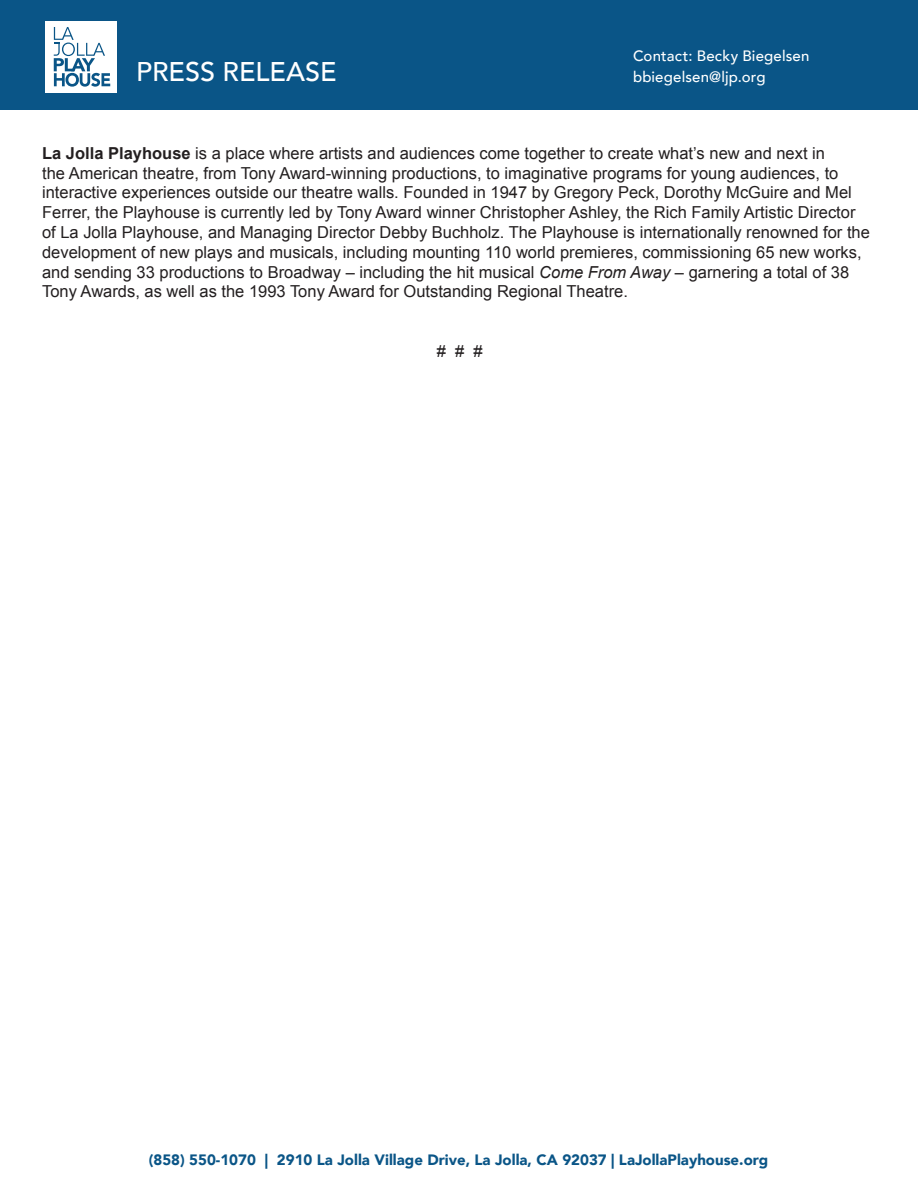
<style>
.page{position:relative;width:918px;height:1188px;background:#fff}
.page>*{position:absolute;margin:0;border:0;box-sizing:border-box;transform-origin:0 0}
.t1{font:500 27px "Avenir";color:#fff}
.t2{font:16.5px/19.8px "Arial";color:#231f20}
.t3{font:900 15px "Avenir";color:#0a5587}
.t4{font:500 15px "Avenir";letter-spacing:.01em;color:#fff}
.s1{font-weight:700}
.s2{font-style:italic}
</style>
<div class="page">
<div style="left:0;top:0;width:918px;height:109px;background:#0a5587"></div>
<div style="left:45px;top:21px;width:72px;height:72px;background:#fff"></div>
<svg style="left:54px;top:27px;width:56px;height:60px"></svg>
<h1 class="t1" style="left:136px;top:48px;width:202px">PRESS RELEASE</h1>
<p class="t4" style="left:633px;top:42px;width:178px">Contact: Becky Biegelsen</p>
<p class="t4" style="left:633px;top:63px;width:134px">bbiegelsen@ljp.org</p>
<p class="t2" style="left:42px;top:143px;width:829px"><span class="s1">La Jolla Playhouse</span> is a place where artists and audiences come together to create what’s new and next in<br>the American theatre, from Tony Award-winning productions, to imaginative programs for young audiences, to interactive experiences outside our theatre walls. Founded in 1947 by Gregory Peck, Dorothy McGuire and Mel Ferrer, the Playhouse is currently led by Tony Award winner Christopher Ashley, the Rich Family Artistic Director of La Jolla Playhouse, and Managing Director Debby Buchholz. The Playhouse is internationally renowned for the development of new plays and musicals, including mounting 110 world premieres, commissioning 65 new works, and sending 33 productions to Broadway – including the hit musical <span class="s2">Come From Away</span> – garnering a total of 38<br>Tony Awards, as well as the 1993 Tony Award for Outstanding Regional Theatre.</p>
<p class="t2" style="left:437px;top:341px;width:47px"># # #</p>
<p class="t3" style="left:149px;top:1147px;width:621px">(858) 550-1070 | 2910 La Jolla Village Drive, La Jolla, CA 92037 | LaJollaPlayhouse.org</p>
</div>
